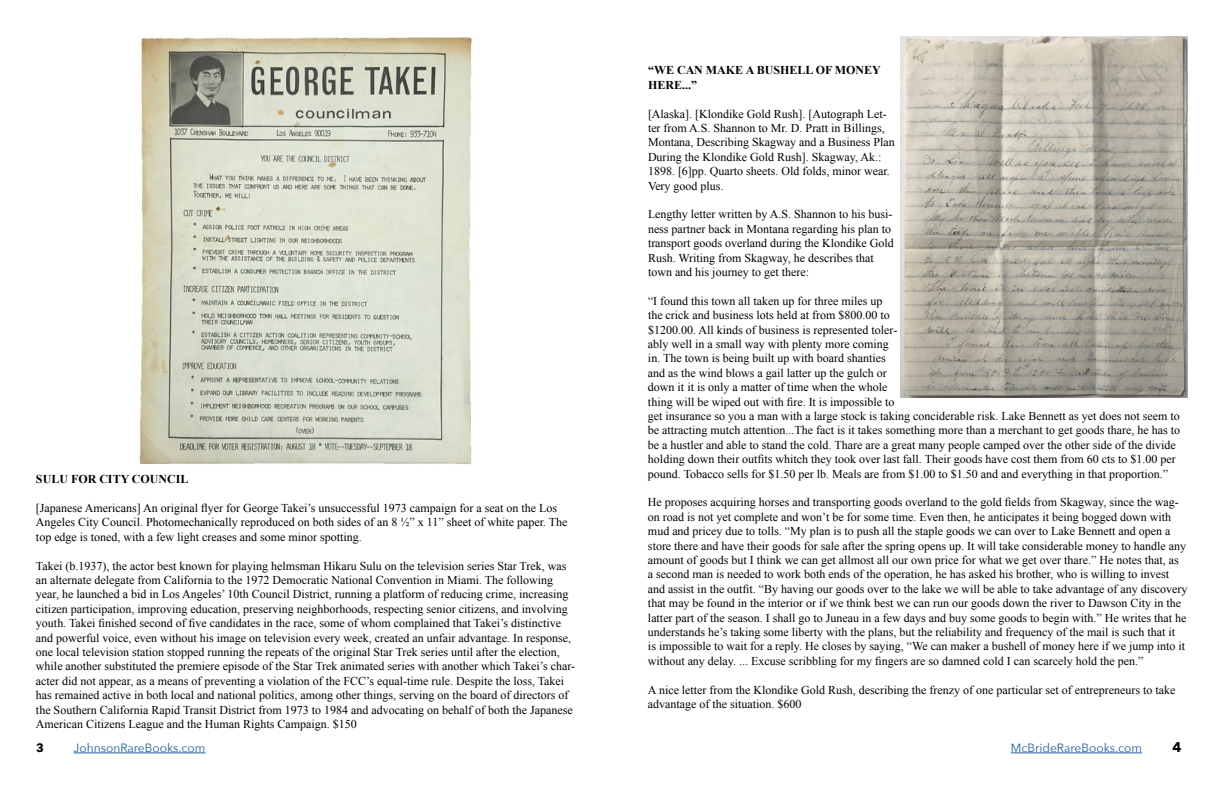
<style>
.page{position:relative;width:1224px;height:792px;background:#fff}
.page>*{position:absolute;margin:0;border:0;box-sizing:border-box;transform-origin:0 0}
.t1{font:700 14px "Avenir Next";color:#000}
.t2{font:12px/14.4px "Times New Roman";color:#000}
.t3{font:700 12px/14.4px "Times New Roman";color:#000}
.t4{font:12px "Avenir Next";color:#215e9e}
.t5{font:700 12px "Avenir Next";color:#000}
</style>
<div class="page">
<hr style="left:1011px;top:753px;width:131px;height:1px;background:#215e9e">
<hr style="left:74px;top:753px;width:132px;height:1px;background:#215e9e">
<img style="left:139px;top:36px;width:334px;height:429px">
<img style="left:900px;top:36px;width:288px;height:361px">
<p class="t3" style="left:36px;top:472px;width:154px">SULU FOR CITY COUNCIL</p>
<p class="t2" style="left:36px;top:501px;width:533px">[Japanese Americans] An original flyer for George Takei’s unsuccessful 1973 campaign for a seat on the Los<br>Angeles City Council. Photomechanically reproduced on both sides of an 8 ½” x 11” sheet of white paper. The top edge is toned, with a few light creases and some minor spotting.</p>
<p class="t2" style="left:36px;top:558px;width:541px">Takei (b.1937), the actor best known for playing helmsman Hikaru Sulu on the television series Star Trek, was an alternate delegate from California to the 1972 Democratic National Convention in Miami. The following year, he launched a bid in Los Angeles’ 10th Council District, running a platform of reducing crime, increasing citizen participation, improving education, preserving neighborhoods, respecting senior citizens, and involving youth. Takei finished second of five candidates in the race, some of whom complained that Takei’s distinctive and powerful voice, even without his image on television every week, created an unfair advantage. In response, one local television station stopped running the repeats of the original Star Trek series until after the election, while another substituted the premiere episode of the Star Trek animated series with another which Takei’s char&shy;acter did not appear, as a means of preventing a violation of the FCC’s equal-time rule. Despite the loss, Takei has remained active in both local and national politics, among other things, serving on the board of directors of the Southern California Rapid Transit District from 1973 to 1984 and advocating on behalf of both the Japanese American Citizens League and the Human Rights Campaign. $150</p>
<p class="t3" style="left:648px;top:63px;width:234px">“WE CAN MAKE A BUSHELL OF MONEY<br>HERE...”</p>
<p class="t2" style="left:648px;top:106px;width:248px">[Alaska]. [Klondike Gold Rush]. [Autograph Let&shy;ter from A.S. Shannon to Mr. D. Pratt in Billings, Montana, Describing Skagway and a Business Plan During the Klondike Gold Rush]. Skagway, Ak.:<br>1898. [6]pp. Quarto sheets. Old folds, minor wear.<br>Very good plus.</p>
<p class="t2" style="left:648px;top:207px;width:247px">Lengthy letter written by A.S. Shannon to his busi&shy;ness partner back in Montana regarding his plan to transport goods overland during the Klondike Gold Rush. Writing from Skagway, he describes that town and his journey to get there:</p>
<p class="t2" style="left:648px;top:293px;width:534px">“I found this town all taken up for three miles up<br>the crick and business lots held at from $800.00 to<br>$1200.00. All kinds of business is represented toler-<br>ably well in a small way with plenty more coming<br>in. The town is being built up with board shanties<br>and as the wind blows a gail latter up the gulch or<br>down it it is only a matter of time when the whole<br>thing will be wiped out with fire. It is impossible to<br>get insurance so you a man with a large stock is taking conciderable risk. Lake Bennett as yet does not seem to be attracting mutch attention...The fact is it takes something more than a merchant to get goods thare, he has to be a hustler and able to stand the cold. Thare are a great many people camped over the other side of the divide holding down their outfits whitch they took over last fall. Their goods have cost them from 60 cts to $1.00 per pound. Tobacco sells for $1.50 per lb. Meals are from $1.00 to $1.50 and and everything in that proportion.”</p>
<p class="t2" style="left:648px;top:495px;width:541px">He proposes acquiring horses and transporting goods overland to the gold fields from Skagway, since the wag&shy;on road is not yet complete and won’t be for some time. Even then, he anticipates it being bogged down with mud and pricey due to tolls. “My plan is to push all the staple goods we can over to Lake Bennett and open a store there and have their goods for sale after the spring opens up. It will take considerable money to handle any amount of goods but I think we can get allmost all our own price for what we get over thare.” He notes that, as<br>a second man is needed to work both ends of the operation, he has asked his brother, who is willing to invest and assist in the outfit. “By having our goods over to the lake we will be able to take advantage of any discovery that may be found in the interior or if we think best we can run our goods down the river to Dawson City in the latter part of the season. I shall go to Juneau in a few days and buy some goods to begin with.” He writes that he understands he’s taking some liberty with the plans, but the reliability and frequency of the mail is such that it<br>is impossible to wait for a reply. He closes by saying, “We can maker a bushell of money here if we jump into it without any delay. ... Excuse scribbling for my fingers are so damned cold I can scarcely hold the pen.”</p>
<p class="t2" style="left:648px;top:682px;width:529px">A nice letter from the Klondike Gold Rush, describing the frenzy of one particular set of entrepreneurs to take advantage of the situation. $600</p>
<p class="t5" style="left:36px;top:737px;width:9px">3</p>
<p class="t4" style="left:74px;top:738px;width:133px">JohnsonRareBooks.com</p>
<p class="t4" style="left:1011px;top:738px;width:133px">McBrideRareBooks.com</p>
<p class="t1" style="left:1173px;top:735px;width:11px">4</p>
</div>
